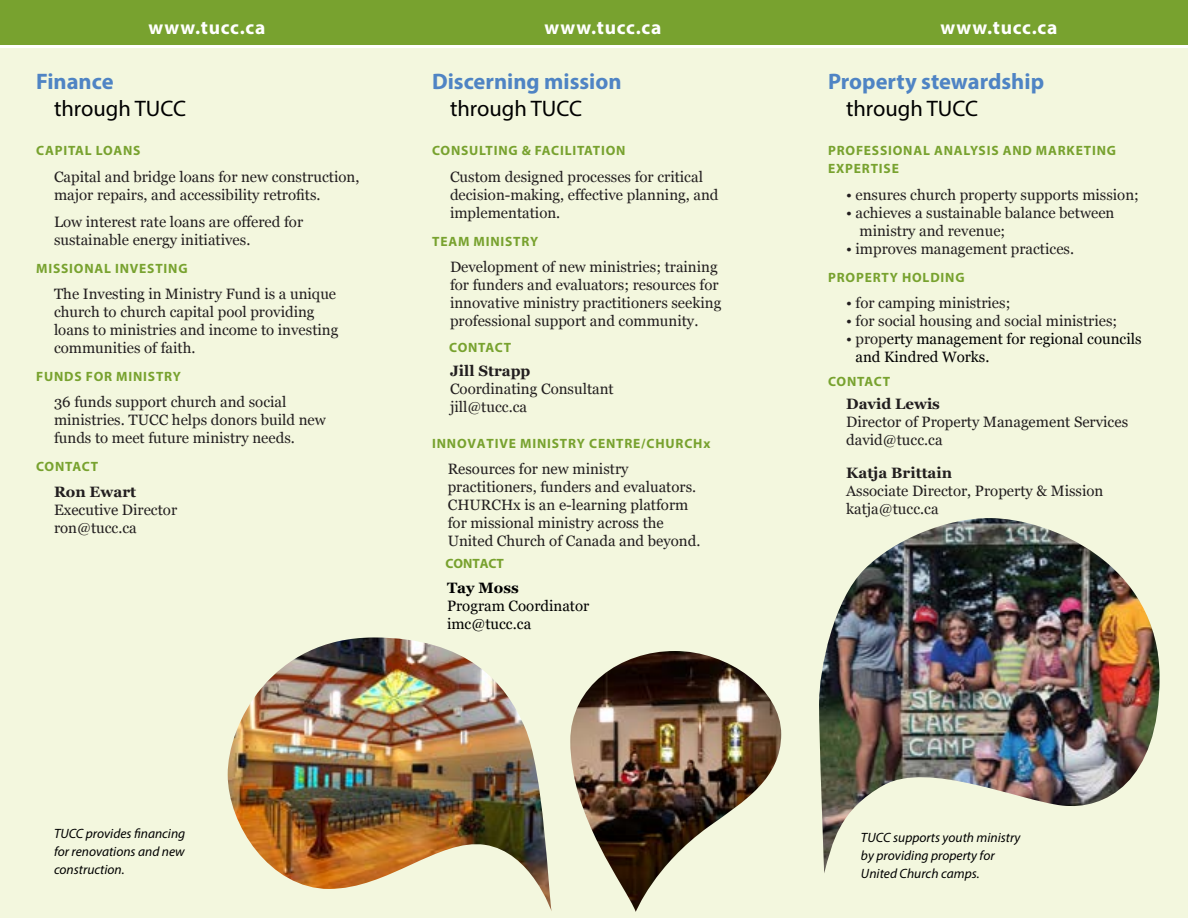
<style>
.page{position:relative;width:1188px;height:918px;background:#fff}
.page>*{position:absolute;margin:0;border:0;box-sizing:border-box;transform-origin:0 0}
.t1{font:700 22.5px "Myriad Pro";color:#4f84c4}
.t2{font:22.5px "Myriad Pro";color:#000}
.t3{font:700 19.5px "Myriad Pro";letter-spacing:.04em;color:#fff}
.t4{font:15px/18px "Georgia";color:#221e1f}
.t5{font:15px/18px "Georgia";color:#000}
.t6{font:700 15px "Georgia";color:#221e1f}
.t7{font:700 15px "Georgia";color:#000}
.t8{font:700 13.5px/18px "Myriad Pro";letter-spacing:.06em;color:#78a22f}
.t9{font:italic 13.5px/18px "Myriad Pro";color:#000}
.t10{font:700 13.5px "Myriad Pro";color:#78a12e}
.s1{color:#221e1f}
</style>
<div class="page">
<div style="left:0;top:48px;width:1188px;height:870px;background:#f3f7de"></div>
<div style="left:0;top:0;width:1188px;height:45px;background:#78a22f"></div>
<img style="left:819px;top:518px;width:341px;height:355px">
<img style="left:228px;top:637px;width:324px;height:274px">
<img style="left:570px;top:651px;width:211px;height:261px">
<h2 class="t3" style="left:148px;top:15px;width:119px">www.tucc.ca</h2>
<h2 class="t3" style="left:544px;top:15px;width:119px">www.tucc.ca</h2>
<h2 class="t3" style="left:940px;top:15px;width:119px">www.tucc.ca</h2>
<h1 class="t1" style="left:432px;top:67px;width:191px">Discerning mission</h1>
<h1 class="t2" style="left:450px;top:94px;width:134px">through TUCC</h1>
<p class="t8" style="left:432px;top:141px;width:195px">CONSULTING &amp; FACILITATION</p>
<p class="t4" style="left:450px;top:167px;width:270px">Custom designed processes for critical decision-making, effective planning, and implementation.</p>
<p class="t8" style="left:432px;top:233px;width:108px">TEAM MINISTRY</p>
<p class="t4" style="left:450px;top:257px;width:273px">Development of new ministries; training for funders and evaluators; resources for innovative ministry practitioners seeking professional support and community.</p>
<h1 class="t1" style="left:828px;top:67px;width:218px">Property stewardship</h1>
<h1 class="t2" style="left:846px;top:94px;width:134px">through TUCC</h1>
<p class="t8" style="left:828px;top:141px;width:289px">PROFESSIONAL ANALYSIS AND MARKETING<br>EXPERTISE</p>
<p class="t4" style="left:846px;top:185px;width:294px">• ensures church property supports mission;</p>
<p class="t4" style="left:860px;top:203px;width:256px;text-indent:-14px">• achieves a sustainable balance between ministry and revenue;</p>
<p class="t4" style="left:846px;top:239px;width:230px">• improves management practices.</p>
<p class="t8" style="left:828px;top:268px;width:138px">PROPERTY HOLDING</p>
<p class="t4" style="left:846px;top:293px;width:166px">• for camping ministries;</p>
<p class="t4" style="left:846px;top:311px;width:273px">• for social housing and social ministries;</p>
<p class="t5" style="left:856px;top:329px;width:288px;text-indent:-10px"><span class="s1">• prop</span>erty management for regional councils and Kindred Works.</p>
<p class="t8" style="left:828px;top:372px;width:64px">CONTACT</p>
<p class="t6" style="left:846px;top:394px;width:95px">David Lewis</p>
<p class="t4" style="left:846px;top:413px;width:284px">Director of Property Management Services david@tucc.ca</p>
<p class="t6" style="left:846px;top:461px;width:108px">Katja Brittain</p>
<p class="t4" style="left:846px;top:481px;width:259px">Associate Director, Property &amp; Mission katja@tucc.ca</p>
<h1 class="t1" style="left:36px;top:67px;width:79px">Finance</h1>
<h1 class="t2" style="left:54px;top:94px;width:134px">through TUCC</h1>
<p class="t8" style="left:36px;top:141px;width:106px">CAPITAL LOANS</p>
<p class="t4" style="left:54px;top:167px;width:307px">Capital and bridge loans for new construction, major repairs, and accessibility retrofits.</p>
<p class="t4" style="left:54px;top:212px;width:251px">Low interest rate loans are offered for sustainable energy initiatives.</p>
<p class="t8" style="left:36px;top:259px;width:153px">MISSIONAL INVESTING</p>
<p class="t4" style="left:54px;top:284px;width:286px">The Investing in Ministry Fund is a unique church to church capital pool providing loans to ministries and income to investing communities of faith.</p>
<p class="t8" style="left:36px;top:367px;width:146px">FUNDS FOR MINISTRY</p>
<p class="t4" style="left:54px;top:392px;width:273px">36 funds support church and social ministries. TUCC helps donors build new funds to meet future ministry needs.</p>
<p class="t8" style="left:36px;top:457px;width:64px">CONTACT</p>
<p class="t6" style="left:54px;top:482px;width:84px">Ron Ewart</p>
<p class="t4" style="left:54px;top:501px;width:125px">Executive Director ron@tucc.ca</p>
<p class="t8" style="left:449px;top:338px;width:64px">CONTACT</p>
<p class="t6" style="left:450px;top:360px;width:82px">Jill Strapp</p>
<p class="t4" style="left:450px;top:380px;width:165px">Coordinating Consultant jill@tucc.ca</p>
<p class="t8" style="left:432px;top:434px;width:280px">INNOVATIVE MINISTRY CENTRE/CHURCHx</p>
<p class="t4" style="left:448px;top:460px;width:254px">Resources for new ministry practitioners, funders and evaluators.<br>CHURCHx is an e-learning platform for missional ministry across the United Church of Canada and beyond.</p>
<p class="t9" style="left:54px;top:824px;width:133px;text-align:justify">TUCC provides financing for renovations and new construction.</p>
<p class="t10" style="left:445px;top:555px;width:60px">CONTACT</p>
<p class="t7" style="left:447px;top:578px;width:73px">Tay Moss</p>
<p class="t5" style="left:447px;top:597px;width:144px">Program Coordinator imc@tucc.ca</p>
<p class="t9" style="left:861px;top:828px;width:161px">TUCC supports youth ministry by providing property for<br>United Church camps.</p>
</div>
